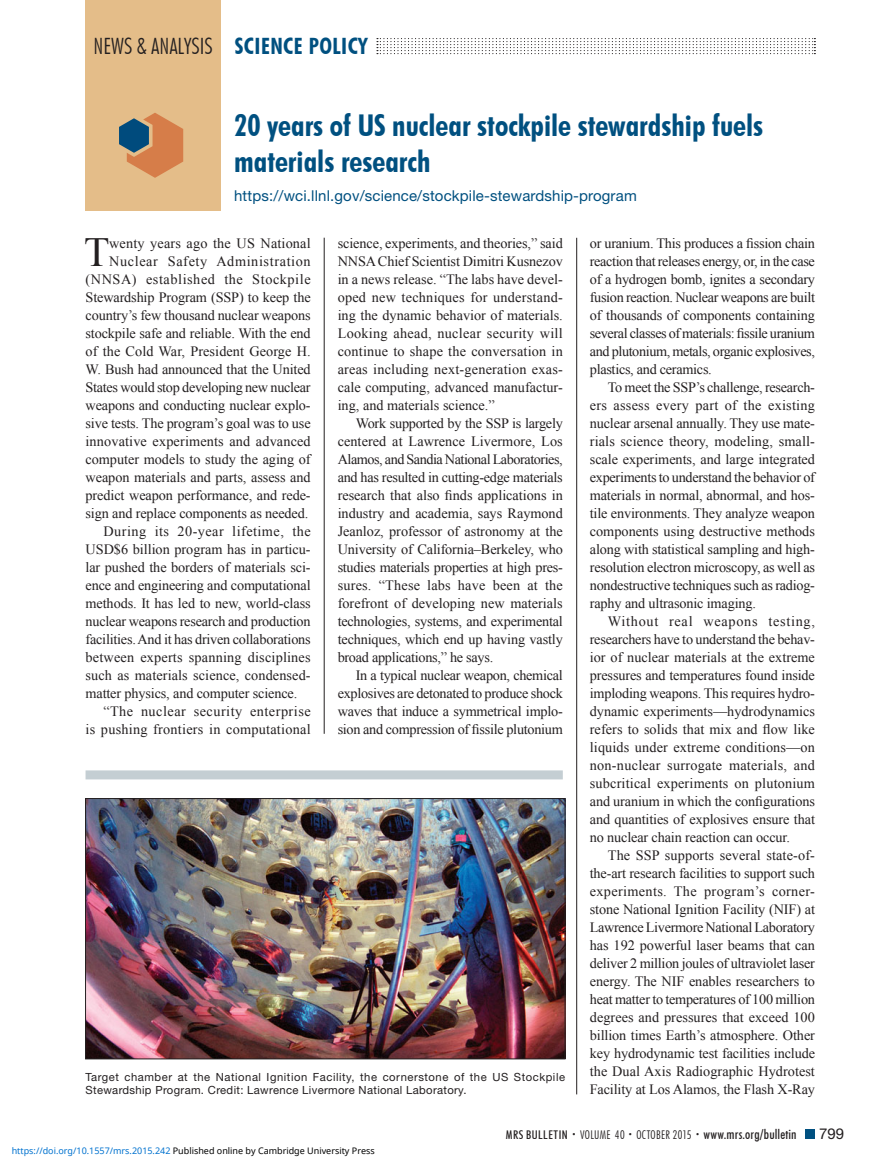
<style>
.page{position:relative;width:878px;height:1175px;background:#fff}
.page>*{position:absolute;margin:0;border:0;box-sizing:border-box;transform-origin:0 0}
.t1{font:41.4px "Times New Roman";color:#231f20}
.t2{font:700 condensed 30px/36px "Futura BT";color:#005080}
.t3{font:300 condensed 22.5px "Futura BT";color:#231f20}
.t4{font:700 condensed 22.5px "Futura BT";letter-spacing:.02em;color:#005080}
.t5{font:15px "Helvetica Neue LT Std";letter-spacing:.01em;color:#005080}
.t6{font:15px "Helvetica Neue LT Std";color:#231f20}
.t7{font:14.25px/18px "Times New Roman";letter-spacing:-.01em;color:#231f20;text-align:justify}
.t8{font:14.25px "Times New Roman";letter-spacing:.015em;color:#231f20}
.t9{font:14.25px "Times New Roman";letter-spacing:.01em;color:#231f20}
.t10{font:14.25px "Times New Roman";letter-spacing:.04em;color:#231f20}
.t11{font:14.25px "Times New Roman";letter-spacing:.035em;color:#231f20}
.t12{font:14.25px "Times New Roman";letter-spacing:.03em;color:#231f20}
.t13{font:14.25px "Times New Roman";letter-spacing:.045em;color:#231f20}
.t14{font:500 condensed 13.5px "Futura BT";letter-spacing:.01em;color:#231f20}
.t15{font:11.25px/12.8px "Helvetica Neue LT Std";letter-spacing:.05em;color:#231f20}
.t16{font:9px "Noto Sans";color:#000}
.s1{color:#0172cf}
.s2{font-size:12px}
.s3{font-weight:300;font-size:7.5px}
.s4{font-weight:300;font-size:12px}
</style>
<div class="page">
<svg style="left:377px;top:38px;width:438px;height:16px"></svg>
<div style="left:86px;top:0;width:135px;height:211px;background:#e4bd89"></div>
<svg style="left:119px;top:113px;width:64px;height:65px"></svg>
<div style="left:805px;top:1130px;width:9px;height:8px;background:#005080"></div>
<hr style="left:576px;top:238px;width:1px;height:856px;background:#231f20">
<hr style="left:324px;top:238px;width:1px;height:496px;background:#231f20">
<img style="left:87px;top:800px;width:476px;height:257px">
<div style="left:85px;top:798px;width:480px;height:261px;border:1px solid #231f20"></div>
<div style="left:86px;top:770px;width:476px;height:9px;background:#c4ced3"></div>
<h3 class="t3" style="left:99px;top:33px;width:108px">NEWS &amp; EVENTS</h3>
<h3 class="t4" style="left:235px;top:32px;width:134px">SCIENCE POLICY</h3>
<h3 class="t3" style="left:94px;top:32px;width:120px">NEWS &amp; ANALYSIS</h3>
<h2 class="t2" style="left:234px;top:108px;width:530px">20 years of US nuclear stockpile stewardship fuels materials research</h2>
<p class="t5" style="left:234px;top:190px;width:404px">https://wci.llnl.gov/science/stockpile-stewardship-program</p>
<h1 class="t1" style="left:84px;top:229px;width:27px">T</h1>
<p class="t9" style="left:109px;top:235px;width:203px">wenty years ago the US National</p>
<p class="t13" style="left:109px;top:253px;width:203px">Nuclear Safety Administration</p>
<p class="t10" style="left:85px;top:271px;width:227px">(NNSA) established the Stockpile</p>
<p class="t7" style="left:85px;top:288px;width:227px">Stewardship Program (SSP) to keep the</p>
<p class="t7" style="left:85px;top:306px;width:227px">country’s few thousand nuclear weapons</p>
<p class="t7" style="left:85px;top:324px;width:227px">stockpile safe and reliable. With the end</p>
<p class="t7" style="left:85px;top:342px;width:227px">of the Cold War, President George H.</p>
<p class="t7" style="left:85px;top:360px;width:227px">W. Bush had announced that the United</p>
<p class="t7" style="left:85px;top:378px;width:227px">States would stop developing new nuclear</p>
<p class="t7" style="left:85px;top:396px;width:227px">weapons and conducting nuclear explo-</p>
<p class="t7" style="left:85px;top:414px;width:227px">sive tests. The program’s goal was to use</p>
<p class="t9" style="left:85px;top:433px;width:227px">innovative experiments and advanced</p>
<p class="t7" style="left:85px;top:450px;width:227px">computer models to study the aging of</p>
<p class="t7" style="left:85px;top:468px;width:227px">weapon materials and parts, assess and</p>
<p class="t7" style="left:85px;top:486px;width:227px">predict weapon performance, and rede-</p>
<p class="t7" style="left:85px;top:504px;width:224px">sign and replace components as needed.</p>
<p class="t12" style="left:104px;top:523px;width:209px">During its 20-year lifetime, the</p>
<p class="t7" style="left:85px;top:540px;width:227px">USD$6 billion program has in particu-</p>
<p class="t7" style="left:85px;top:558px;width:227px">lar pushed the borders of materials sci-</p>
<p class="t7" style="left:85px;top:576px;width:227px">ence and engineering and computational</p>
<p class="t7" style="left:85px;top:594px;width:227px">methods. It has led to new, world-class</p>
<p class="t7" style="left:85px;top:612px;width:227px">nuclear weapons research and production</p>
<p class="t7" style="left:85px;top:630px;width:227px">facilities. And it has driven collaborations</p>
<p class="t8" style="left:85px;top:649px;width:227px">between experts spanning disciplines</p>
<p class="t7" style="left:85px;top:666px;width:227px">such as materials science, condensed-</p>
<p class="t7" style="left:85px;top:684px;width:213px">matter physics, and computer science.</p>
<p class="t11" style="left:104px;top:703px;width:209px">“The nuclear security enterprise</p>
<p class="t8" style="left:85px;top:721px;width:227px">is pushing frontiers in computational</p>
<p class="t7" style="left:337px;top:234px;width:227px">science, experiments, and theories,” said NNSA Chief Scientist Dimitri Kusnezov in a news release. “The labs have devel&shy;oped new techniques for understand&shy;ing the dynamic behavior of materials.<br>Looking ahead, nuclear security will continue to shape the conversation in areas including next-generation exas&shy;cale computing, advanced manufactur&shy;ing, and materials science.”</p>
<p class="t7" style="left:337px;top:414px;width:227px;text-indent:18px">Work supported by the SSP is largely centered at Lawrence Livermore, Los Alamos, and Sandia National Laboratories, and has resulted in cutting-edge materials research that also finds applications in industry and academia, says Raymond Jeanloz, professor of astronomy at the University of California–Berkeley, who studies materials properties at high pres&shy;sures. “These labs have been at the forefront of developing new materials technologies, systems, and experimental techniques, which end up having vastly broad applications,” he says.</p>
<p class="t7" style="left:337px;top:666px;width:227px;text-indent:18px">In a typical nuclear weapon, chemical explosives are detonated to produce shock waves that induce a symmetrical implo&shy;sion and compression of fissile plutonium</p>
<p class="t15" style="left:86px;top:1072px;width:481px">Target chamber at the National Ignition Facility, the cornerstone of the US Stockpile<br>Stewardship Program. Credit: Lawrence Livermore National Laboratory.</p>
<p class="t7" style="left:589px;top:234px;width:227px">or uranium. This produces a fission chain reaction that releases energy, or, in the case of a hydrogen bomb, ignites a secondary fusion reaction. Nuclear weapons are built of thousands of components containing several classes of materials: fissile uranium and plutonium, metals, organic explosives, plastics, and ceramics.</p>
<p class="t7" style="left:589px;top:378px;width:227px;text-indent:18px">To meet the SSP’s challenge, research&shy;ers assess every part of the existing nuclear arsenal annually. They use mate&shy;rials science theory, modeling, small&shy;scale experiments, and large integrated experiments to understand the behavior of materials in normal, abnormal, and hos&shy;tile environments. They analyze weapon components using destructive methods along with statistical sampling and high&shy;resolution electron microscopy, as well as nondestructive techniques such as radiog&shy;raphy and ultrasonic imaging.</p>
<p class="t7" style="left:589px;top:612px;width:227px;text-indent:18px">Without real weapons testing, researchers have to understand the behav&shy;ior of nuclear materials at the extreme pressures and temperatures found inside imploding weapons. This requires hydro&shy;dynamic experiments—hydrodynamics refers to solids that mix and flow like liquids under extreme conditions—on non-nuclear surrogate materials, and subcritical experiments on plutonium and uranium in which the configurations and quantities of explosives ensure that no nuclear chain reaction can occur.</p>
<p class="t7" style="left:589px;top:846px;width:227px;text-indent:18px">The SSP supports several state-of&shy;the-art research facilities to support such experiments. The program’s corner&shy;stone National Ignition Facility (NIF) at Lawrence Livermore National Laboratory has 192 powerful laser beams that can deliver 2 million joules of ultraviolet laser energy. The NIF enables researchers to heat matter to temperatures of 100 million degrees and pressures that exceed 100 billion times Earth’s atmosphere. Other key hydrodynamic test facilities include the Dual Axis Radiographic Hydrotest Facility at Los Alamos, the Flash X-Ray</p>
<p class="t16" style="left:12px;top:1143px;width:364px"><span class="s1">https://doi.org/10.1557/mrs.2015.242</span> Published online by Cambridge University Press</p>
<p class="t14" style="left:506px;top:1126px;width:292px"><span class="s2">MRS BULLETIN</span> <span class="s3">•</span> <span class="s4">VOLUME 40</span> <span class="s3">•</span> <span class="s4">OCTOBER 2015</span> <span class="s3">•</span> www.mrs.org/bulletin</p>
<p class="t6" style="left:819px;top:1128px;width:27px">799</p>
</div>
